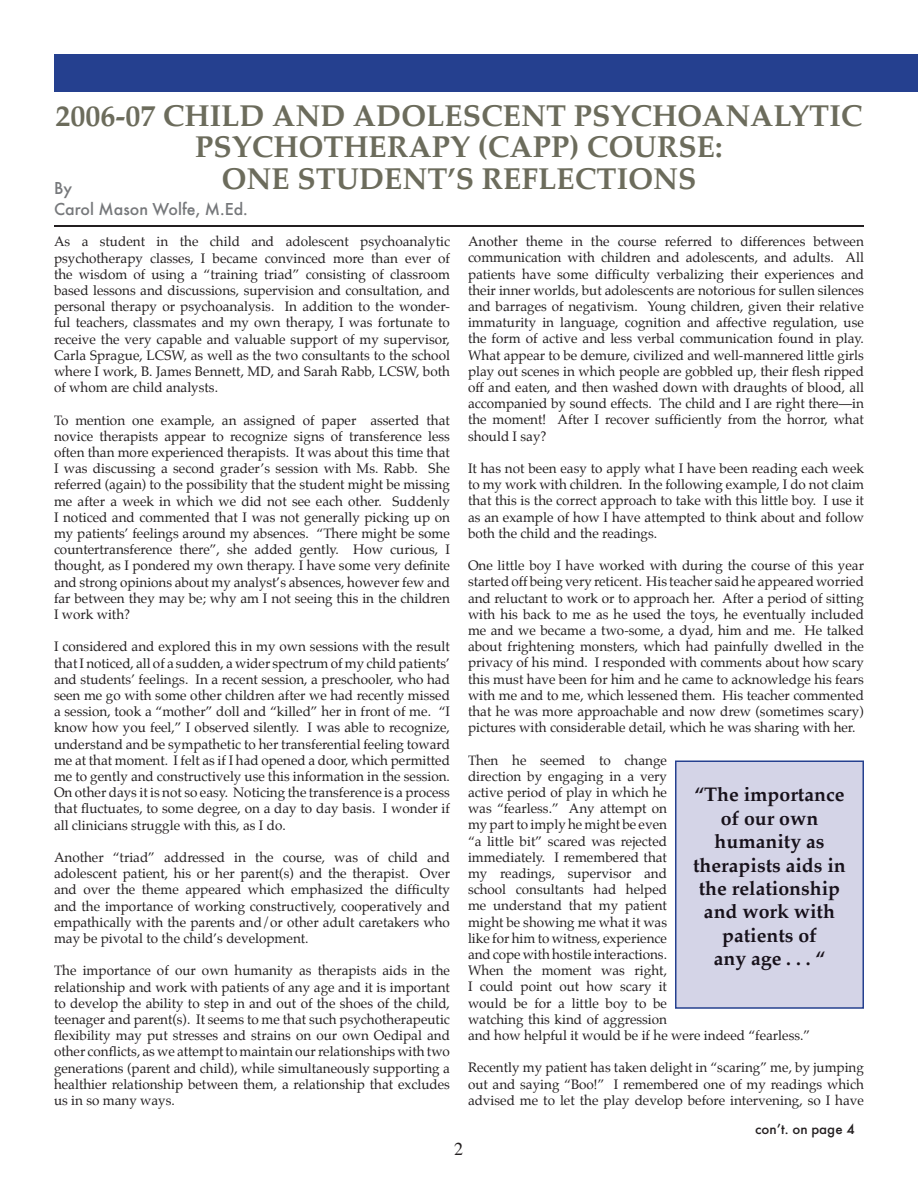
<style>
.page{position:relative;width:918px;height:1188px;background:#fff}
.page>*{position:absolute;margin:0;border:0;box-sizing:border-box;transform-origin:0 0}
.t1{font:700 30px/31.5px "Palatino";color:#6c6c5c;text-align:center}
.t2{font:700 19.5px/23.4px "Palatino";color:#17111a;text-align:center}
.t3{font:500 18px/21.6px "Futura T";color:#76787b}
.t4{font:18px "Times";color:#231f20}
.t5{font:500 15px "Futura T";color:#231f20}
.t6{font:13.5px/16.2px "Palatino";color:#231f20;text-align:justify}
</style>
<div class="page">
<div style="left:54px;top:54px;width:864px;height:38px;background:#25408f"></div>
<hr style="left:54px;top:226px;width:810px;height:1px;background:#231f20">
<div style="left:675px;top:760px;width:189px;height:249px;background:#d4d4e7"></div>
<h1 class="t1" style="left:55px;top:103px;width:809px">2006-07 CHILD AND ADOLESCENT PSYCHOANALYTIC<br>PSYCHOTHERAPY (CAPP) COURSE:<br>ONE STUDENT’S REFLECTIONS</h1>
<h3 class="t3" style="left:54px;top:177px;width:195px">By<br>Carol Mason Wolfe, M.Ed.</h3>
<p class="t6" style="left:54px;top:235px;width:398px">As a student in the child and adolescent psychoanalytic psychotherapy classes, I became convinced more than ever of the wisdom of using a “training triad” consisting of classroom based lessons and discussions, supervision and consultation, and personal therapy or psychoanalysis. In addition to the wonder&shy;ful teachers, classmates and my own therapy, I was fortunate to receive the very capable and valuable support of my supervisor, Carla Sprague, LCSW, as well as the two consultants to the school where I work, B. James Bennett, MD, and Sarah Rabb, LCSW, both of whom are child analysts.</p>
<p class="t6" style="left:54px;top:413px;width:398px">To mention one example, an assigned of paper asserted that novice therapists appear to recognize signs of transference less often than more experienced therapists. It was about this time that I was discussing a second grader’s session with Ms. Rabb. She referred (again) to the possibility that the student might be missing me after a week in which we did not see each other. Suddenly I noticed and commented that I was not generally picking up on my patients’ feelings around my absences. “There might be some countertransference there”, she added gently. How curious, I thought, as I pondered my own therapy. I have some very definite and strong opinions about my analyst’s absences, however few and far between they may be; why am I not seeing this in the children I work with?</p>
<p class="t6" style="left:54px;top:640px;width:398px">I considered and explored this in my own sessions with the result that I noticed, all of a sudden, a wider spectrum of my child patients’ and students’ feelings. In a recent session, a preschooler, who had seen me go with some other children after we had recently missed a session, took a “mother” doll and “killed” her in front of me. “I know how you feel,” I observed silently. I was able to recognize, understand and be sympathetic to her transferential feeling toward me at that moment. I felt as if I had opened a door, which permitted me to gently and constructively use this information in the session.<br>On other days it is not so easy. Noticing the transference is a process that fluctuates, to some degree, on a day to day basis. I wonder if all clinicians struggle with this, as I do.</p>
<p class="t6" style="left:54px;top:850px;width:398px">Another “triad” addressed in the course, was of child and adolescent patient, his or her parent(s) and the therapist. Over and over the theme appeared which emphasized the difficulty and the importance of working constructively, cooperatively and empathically with the parents and/or other adult caretakers who may be pivotal to the child’s development.</p>
<p class="t6" style="left:54px;top:964px;width:398px">The importance of our own humanity as therapists aids in the relationship and work with patients of any age and it is important to develop the ability to step in and out of the shoes of the child, teenager and parent(s). It seems to me that such psychotherapeutic flexibility may put stresses and strains on our own Oedipal and other conflicts, as we attempt to maintain our relationships with two generations (parent and child), while simultaneously supporting a healthier relationship between them, a relationship that excludes us in so many ways.</p>
<p class="t6" style="left:468px;top:235px;width:397px">Another theme in the course referred to differences between communication with children and adolescents, and adults. All patients have some difficulty verbalizing their experiences and their inner worlds, but adolescents are notorious for sullen silences and barrages of negativism. Young children, given their relative immaturity in language, cognition and affective regulation, use the form of active and less verbal communication found in play.<br>What appear to be demure, civilized and well-mannered little girls play out scenes in which people are gobbled up, their flesh ripped off and eaten, and then washed down with draughts of blood, all accompanied by sound effects. The child and I are right there—in the moment! After I recover sufficiently from the horror, what should I say?</p>
<p class="t6" style="left:468px;top:461px;width:398px">It has not been easy to apply what I have been reading each week to my work with children. In the following example, I do not claim that this is the correct approach to take with this little boy. I use it as an example of how I have attempted to think about and follow both the child and the readings.</p>
<p class="t6" style="left:468px;top:559px;width:398px">One little boy I have worked with during the course of this year started off being very reticent. His teacher said he appeared worried and reluctant to work or to approach her. After a period of sitting with his back to me as he used the toys, he eventually included me and we became a two-some, a dyad, him and me. He talked about frightening monsters, which had painfully dwelled in the privacy of his mind. I responded with comments about how scary this must have been for him and he came to acknowledge his fears with me and to me, which lessened them. His teacher commented that he was more approachable and now drew (sometimes scary) pictures with considerable detail, which he was sharing with her.</p>
<p class="t6" style="left:468px;top:753px;width:344px;text-align:left">Then he seemed to change<br>direction by engaging in a very<br>active period of play in which he<br>was “fearless.” Any attempt on<br>my part to imply he might be even<br>“a little bit” scared was rejected<br>immediately. I remembered that<br>my readings, supervisor and<br>school consultants had helped<br>me understand that my patient<br>might be showing me what it was<br>like for him to witness, experience<br>and cope with hostile interactions.<br>When the moment was right,<br>I could point out how scary it<br>would be for a little boy to be<br>watching this kind of aggression<br>and how helpful it would be if he were indeed “fearless.”</p>
<p class="t6" style="left:468px;top:1061px;width:397px">Recently my patient has taken delight in “scaring” me, by jumping out and saying “Boo!” I remembered one of my readings which advised me to let the play develop before intervening, so I have</p>
<h2 class="t2" style="left:693px;top:785px;width:154px">“The importance of our own humanity as therapists aids in the relationship and work with patients of<br>any age . . . “</h2>
<p class="t5" style="left:755px;top:1120px;width:101px">con’t. on page 4</p>
<h3 class="t4" style="left:454px;top:1132px;width:10px">2</h3>
</div>
